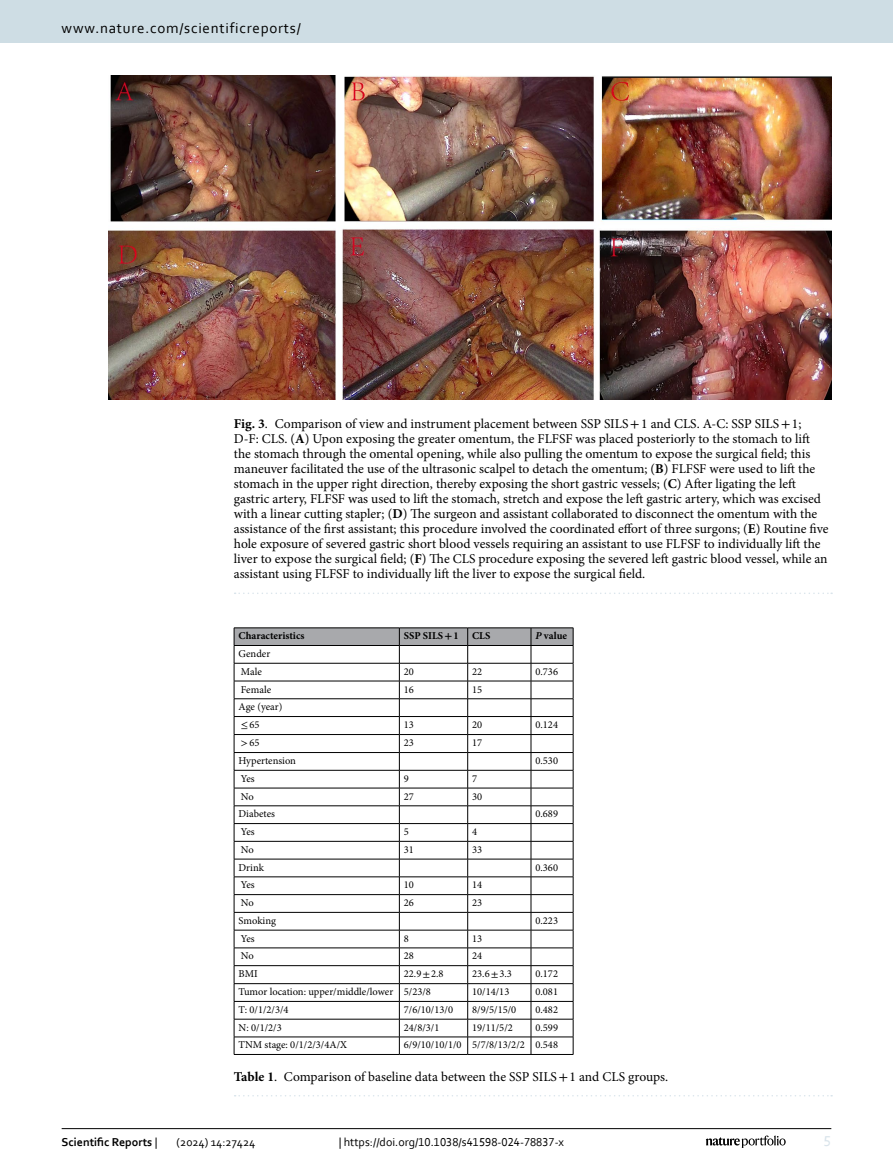
<style>
.page{position:relative;width:893px;height:1174px;background:#fff}
.page>*{position:absolute;margin:0;border:0;box-sizing:border-box;transform-origin:0 0}
.t1{font:15px "Corbel";letter-spacing:.05em;color:#000}
.t2{font:15px "Corbel";color:#d9e4eb}
.Figure_Caption{font:13.5px/15px "Minion Pro";color:#000}
.Table_Caption{font:13.5px "Minion Pro";color:#000}
.t3{font:12px "Corbel";color:#000}
.t4{font:700 12px "Corbel";color:#000}
.Table_Body{font:10.5px "Minion Pro";color:#000}
.Table_Head{font:700 10.5px "Minion Pro";color:#000}
.s1{font-weight:700}
.s2{font-family:"STIX"}
.s3{font-style:italic}
.s4{font-weight:400}
</style>
<div class="page">
<hr style="left:234px;top:627px;width:165px;height:1px;background:#000">
<hr style="left:399px;top:627px;width:69px;height:1px;background:#000">
<hr style="left:468px;top:627px;width:63px;height:1px;background:#000">
<hr style="left:531px;top:627px;width:42px;height:1px;background:#000">
<hr style="left:399px;top:1054px;width:69px;height:1px;background:#000">
<hr style="left:468px;top:1054px;width:63px;height:1px;background:#000">
<svg style="left:234px;top:628px;width:340px;height:426px"></svg>
<hr style="left:531px;top:1054px;width:42px;height:1px;background:#000">
<hr style="left:234px;top:1054px;width:165px;height:1px;background:#000">
<svg style="left:235px;top:1095px;width:597px;height:1px"></svg>
<img style="left:108px;top:76px;width:723px;height:324px">
<svg style="left:235px;top:592px;width:597px;height:2px"></svg>
<hr style="left:62px;top:1128px;width:769px;height:1px;background:#000">
<svg style="left:706px;top:1135px;width:80px;height:12px"></svg>
<div style="left:0;top:0;width:893px;height:43px;background:#cedde4"></div>
<p class="t1" style="left:62px;top:18px;width:241px">www.nature.com/scientificreports/</p>
<p class="Figure_Caption" style="left:234px;top:416px;width:596px"><span class="s1">Fig. 3</span>. Comparison of view and instrument placement between SSP SILS<span class="s2">+</span>1 and CLS. A-C: SSP SILS<span class="s2">+</span>1; D-F: CLS. (<span class="s1">A</span>) Upon exposing the greater omentum, the FLFSF was placed posteriorly to the stomach to lift the stomach through the omental opening, while also pulling the omentum to expose the surgical field; this maneuver facilitated the use of the ultrasonic scalpel to detach the omentum; (<span class="s1">B</span>) FLFSF were used to lift the stomach in the upper right direction, thereby exposing the short gastric vessels; (<span class="s1">C</span>) After ligating the left gastric artery, FLFSF was used to lift the stomach, stretch and expose the left gastric artery, which was excised with a linear cutting stapler; (<span class="s1">D</span>) The surgeon and assistant collaborated to disconnect the omentum with the assistance of the first assistant; this procedure involved the coordinated effort of three surgons; (<span class="s1">E</span>) Routine five hole exposure of severed gastric short blood vessels requiring an assistant to use FLFSF to individually lift the liver to expose the surgical field; (<span class="s1">F</span>) The CLS procedure exposing the severed left gastric blood vessel, while an assistant using FLFSF to individually lift the liver to expose the surgical field.</p>
<p class="Table_Head" style="left:239px;top:628px;width:67px">Characteristics</p>
<p class="Table_Head" style="left:404px;top:628px;width:57px">SSP SILS<span class="s2">+</span>1</p>
<p class="Table_Head" style="left:472px;top:628px;width:20px">CLS</p>
<p class="Table_Head" style="left:535px;top:628px;width:33px"><span class="s3">P</span> value</p>
<p class="Table_Body" style="left:239px;top:646px;width:33px">Gender</p>
<p class="Table_Body" style="left:241px;top:664px;width:22px">Male</p>
<p class="Table_Body" style="left:404px;top:664px;width:12px">20</p>
<p class="Table_Body" style="left:472px;top:664px;width:12px">22</p>
<p class="Table_Body" style="left:535px;top:664px;width:24px">0.736</p>
<p class="Table_Body" style="left:241px;top:682px;width:32px">Female</p>
<p class="Table_Body" style="left:404px;top:682px;width:12px">16</p>
<p class="Table_Body" style="left:472px;top:682px;width:12px">15</p>
<p class="Table_Body" style="left:239px;top:700px;width:45px">Age (year)</p>
<p class="Table_Body" style="left:241px;top:718px;width:20px"><span class="s2">≤</span>65</p>
<p class="Table_Body" style="left:404px;top:718px;width:12px">13</p>
<p class="Table_Body" style="left:472px;top:718px;width:12px">20</p>
<p class="Table_Body" style="left:535px;top:718px;width:24px">0.124</p>
<p class="Table_Body" style="left:241px;top:736px;width:20px"><span class="s2">&gt;</span>65</p>
<p class="Table_Body" style="left:404px;top:736px;width:12px">23</p>
<p class="Table_Body" style="left:472px;top:736px;width:12px">17</p>
<p class="Table_Body" style="left:239px;top:753px;width:59px">Hypertension</p>
<p class="Table_Body" style="left:535px;top:753px;width:24px">0.530</p>
<p class="Table_Body" style="left:241px;top:771px;width:15px">Yes</p>
<p class="Table_Body" style="left:404px;top:771px;width:7px">9</p>
<p class="Table_Body" style="left:472px;top:771px;width:7px">7</p>
<p class="Table_Body" style="left:241px;top:789px;width:14px">No</p>
<p class="Table_Body" style="left:404px;top:789px;width:12px">27</p>
<p class="Table_Body" style="left:472px;top:789px;width:12px">30</p>
<p class="Table_Body" style="left:239px;top:807px;width:38px">Diabetes</p>
<p class="Table_Body" style="left:535px;top:807px;width:24px">0.689</p>
<p class="Table_Body" style="left:241px;top:824px;width:15px">Yes</p>
<p class="Table_Body" style="left:404px;top:824px;width:7px">5</p>
<p class="Table_Body" style="left:472px;top:824px;width:7px">4</p>
<p class="Table_Body" style="left:241px;top:842px;width:14px">No</p>
<p class="Table_Body" style="left:404px;top:842px;width:12px">31</p>
<p class="Table_Body" style="left:472px;top:842px;width:12px">33</p>
<p class="Table_Body" style="left:239px;top:860px;width:27px">Drink</p>
<p class="Table_Body" style="left:535px;top:860px;width:24px">0.360</p>
<p class="Table_Body" style="left:241px;top:878px;width:15px">Yes</p>
<p class="Table_Body" style="left:404px;top:878px;width:12px">10</p>
<p class="Table_Body" style="left:472px;top:878px;width:12px">14</p>
<p class="Table_Body" style="left:241px;top:895px;width:14px">No</p>
<p class="Table_Body" style="left:404px;top:895px;width:12px">26</p>
<p class="Table_Body" style="left:472px;top:895px;width:12px">23</p>
<p class="Table_Body" style="left:239px;top:913px;width:39px">Smoking</p>
<p class="Table_Body" style="left:535px;top:913px;width:24px">0.223</p>
<p class="Table_Body" style="left:241px;top:931px;width:15px">Yes</p>
<p class="Table_Body" style="left:404px;top:931px;width:7px">8</p>
<p class="Table_Body" style="left:472px;top:931px;width:12px">13</p>
<p class="Table_Body" style="left:241px;top:949px;width:14px">No</p>
<p class="Table_Body" style="left:404px;top:949px;width:12px">28</p>
<p class="Table_Body" style="left:472px;top:949px;width:12px">24</p>
<p class="Table_Body" style="left:239px;top:967px;width:21px">BMI</p>
<p class="Table_Body" style="left:404px;top:967px;width:41px">22.9<span class="s2">±</span>2.8</p>
<p class="Table_Body" style="left:472px;top:967px;width:41px">23.6<span class="s2">±</span>3.3</p>
<p class="Table_Body" style="left:535px;top:967px;width:24px">0.172</p>
<p class="Table_Body" style="left:239px;top:984px;width:156px">Tumor location: upper/middle/lower</p>
<p class="Table_Body" style="left:404px;top:984px;width:29px">5/23/8</p>
<p class="Table_Body" style="left:472px;top:984px;width:39px">10/14/13</p>
<p class="Table_Body" style="left:535px;top:984px;width:24px">0.081</p>
<p class="Table_Body" style="left:239px;top:1002px;width:52px">T: 0/1/2/3/4</p>
<p class="Table_Body" style="left:404px;top:1002px;width:51px">7/6/10/13/0</p>
<p class="Table_Body" style="left:472px;top:1002px;width:46px">8/9/5/15/0</p>
<p class="Table_Body" style="left:535px;top:1002px;width:24px">0.482</p>
<p class="Table_Body" style="left:239px;top:1020px;width:45px">N: 0/1/2/3</p>
<p class="Table_Body" style="left:404px;top:1020px;width:37px">24/8/3/1</p>
<p class="Table_Body" style="left:472px;top:1020px;width:42px">19/11/5/2</p>
<p class="Table_Body" style="left:535px;top:1020px;width:24px">0.599</p>
<p class="Table_Body" style="left:239px;top:1038px;width:110px">TNM stage: 0/1/2/3/4A/X</p>
<p class="Table_Body" style="left:404px;top:1038px;width:59px">6/9/10/10/1/0</p>
<p class="Table_Body" style="left:472px;top:1038px;width:54px">5/7/8/13/2/2</p>
<p class="Table_Body" style="left:535px;top:1038px;width:24px">0.548</p>
<p class="Table_Caption" style="left:234px;top:1067px;width:436px"><span class="s1">Table 1</span>. Comparison of baseline data between the SSP SILS<span class="s2">+</span>1 and CLS groups.</p>
<p class="t4" style="left:62px;top:1134px;width:97px">Scientific Reports <span class="s4">|</span></p>
<p class="t3" style="left:177px;top:1134px;width:80px">(2024) 14:27424</p>
<p class="t3" style="left:339px;top:1134px;width:227px">| https://doi.org/10.1038/s41598-024-78837-x</p>
<p class="t2" style="left:824px;top:1132px;width:9px">5</p>
</div>
